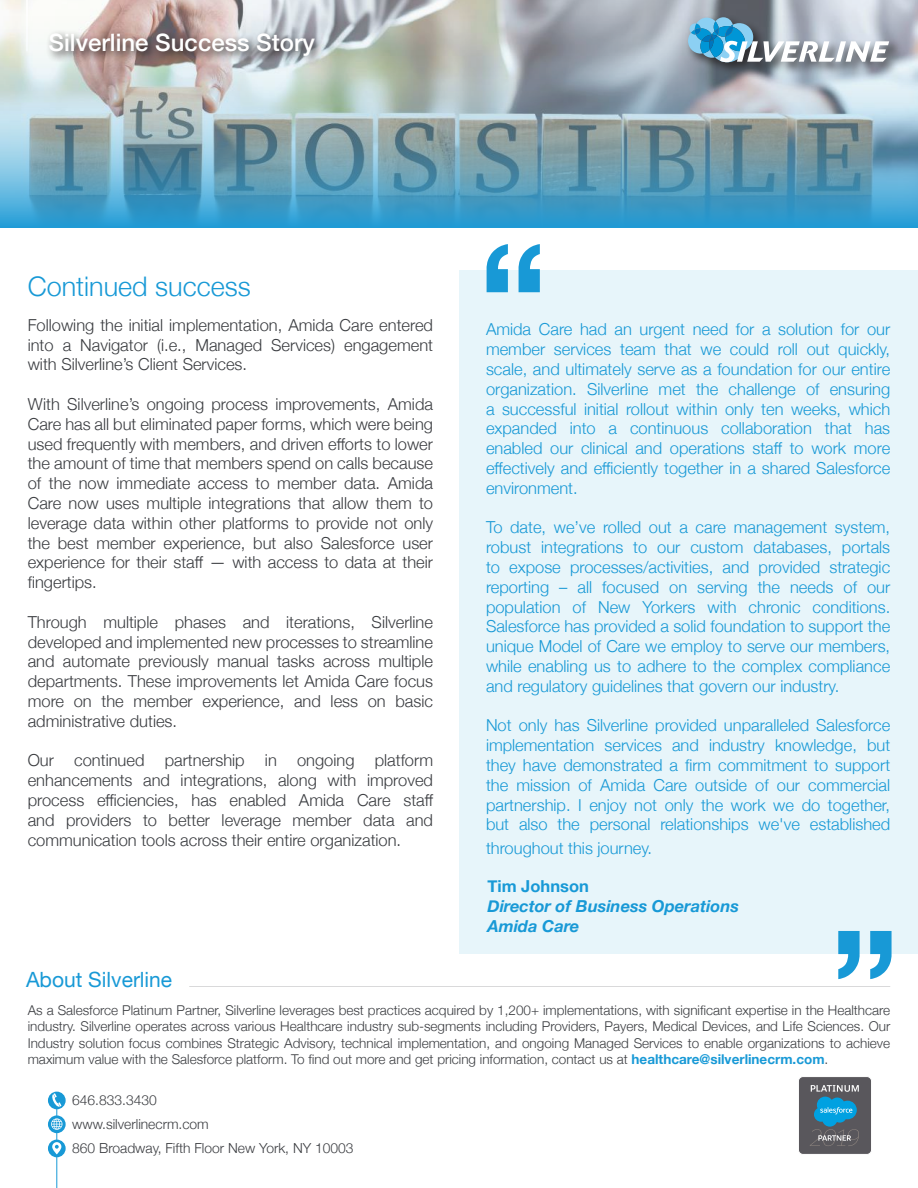
<style>
.page{position:relative;width:918px;height:1188px;background:#fff}
.page>*{position:absolute;margin:0;border:0;box-sizing:border-box;transform-origin:0 0}
.t1{font:700 150px "Helvetica Neue";color:#1899d6}
.t2{font:300 27px "Helvetica Neue";color:#1899d6}
.t3{font:500 24px "Helvetica Neue";color:#fff}
.t4{font:21px "Helvetica Neue";color:#1899d6}
.t5{font:300 16.5px/19.8px "Helvetica Neue";color:#1899d6;text-align:justify}
.t6{font:300 16.5px/19.8px "Helvetica Neue";color:#3a3c40;text-align:justify}
.t7{font:italic 700 16.5px/19.8px "Helvetica Neue";color:#1899d6}
.t8{font:700 16.5px "Helvetica Neue";color:#1899d6}
.t9{font:300 13.8px/24px "Helvetica Neue";color:#3b3d41}
.t10{font:300 13.5px/16.2px "Helvetica Neue";color:#3b3d41;text-align:justify}
.s1{font-weight:700;color:#1899d6}
</style>
<div class="page">
<img style="left:2px;top:0;width:916px;height:17px">
<hr style="left:56px;top:1093px;width:1px;height:95px;background:#1899d6">
<div style="left:48px;top:1092px;width:18px;height:17px;background:#1899d6;border-radius:50%"></div>
<svg style="left:48px;top:1115px;width:18px;height:18px"></svg>
<div style="left:48px;top:1140px;width:18px;height:17px;background:#1899d6;border-radius:50%"></div>
<svg style="left:51px;top:1093px;width:10px;height:14px"></svg>
<svg style="left:52px;top:1142px;width:9px;height:12px"></svg>
<svg style="left:51px;top:1118px;width:11px;height:12px"></svg>
<div style="left:798px;top:1077px;width:74px;height:77px;background:#59575c;border-radius:5px"></div>
<div style="left:798px;top:1076px;width:74px;height:79px;border:1px solid #fff;border-radius:5px"></div>
<svg style="left:810px;top:1085px;width:49px;height:61px"></svg>
<hr style="left:189px;top:986px;width:701px;height:1px;background:#3a3c40">
<hr style="left:26px;top:0;width:2px;height:51px;background:#fff">
<div style="left:459px;top:270px;width:459px;height:684px;background:#e7f5fa"></div>
<img style="left:0;top:17px;width:918px;height:210px">
<div style="left:686px;top:15px;width:216px;height:60px;background:#221f1f;opacity:.75"></div>
<svg style="left:688px;top:17px;width:201px;height:45px"></svg>
<div style="left:46px;top:30px;width:280px;height:37px;background:#221f1f;opacity:.88"></div>
<h3 class="t3" style="left:49px;top:33px;width:268px">Silverline Success Story</h3>
<h2 class="t2" style="left:28px;top:265px;width:225px">Continued success</h2>
<p class="t6" style="left:28px;top:314px;width:407px">Following the initial implementation, Amida Care entered into a Navigator (i.e., Managed Services) engagement with Silverline’s Client Services.</p>
<p class="t6" style="left:28px;top:393px;width:407px">With Silverline’s ongoing process improvements, Amida Care has all but eliminated paper forms, which were being used frequently with members, and driven efforts to lower the amount of time that members spend on calls because of the now immediate access to member data. Amida Care now uses multiple integrations that allow them to leverage data within other platforms to provide not only the best member experience, but also Salesforce user experience for their staff — with access to data at their fingertips.</p>
<p class="t6" style="left:28px;top:611px;width:407px">Through multiple phases and iterations, Silverline developed and implemented new processes to streamline and automate previously manual tasks across multiple departments. These improvements let Amida Care focus more on the member experience, and less on basic administrative duties.</p>
<p class="t6" style="left:28px;top:749px;width:407px">Our continued partnership in ongoing platform enhancements and integrations, along with improved process efficiencies, has enabled Amida Care staff and providers to better leverage member data and communication tools across their entire organization.</p>
<p class="t4" style="left:26px;top:972px;width:148px">About Silverline</p>
<h1 class="t1" style="left:478px;top:242px;width:71px">“</h1>
<p class="t5" style="left:486px;top:318px;width:406px">Amida Care had an urgent need for a solution for our member services team that we could roll out quickly, scale, and ultimately serve as a foundation for our entire organization. Silverline met the challenge of ensuring a successful initial rollout within only ten weeks, which expanded into a continuous collaboration that has enabled our clinical and operations staff to work more effectively and efficiently together in a shared Salesforce environment.</p>
<p class="t5" style="left:486px;top:516px;width:406px">To date, we’ve rolled out a care management system, robust integrations to our custom databases, portals to expose processes/activities, and provided strategic reporting – all focused on serving the needs of our population of New Yorkers with chronic conditions.<br>Salesforce has provided a solid foundation to support the unique Model of Care we employ to serve our members, while enabling us to adhere to the complex compliance and regulatory guidelines that govern our industry.</p>
<p class="t5" style="left:486px;top:714px;width:406px">Not only has Silverline provided unparalleled Salesforce implementation services and industry knowledge, but they have demonstrated a firm commitment to support the mission of Amida Care outside of our commercial partnership. I enjoy not only the work we do together, but also the personal relationships we've established</p>
<p class="t5" style="left:486px;top:837px;width:168px">throughout this journey.</p>
<p class="t8" style="left:487px;top:880px;width:103px">Tim Johnson</p>
<p class="t7" style="left:487px;top:898px;width:253px">Director of Business Operations<br>Amida Care</p>
<h1 class="t1" style="left:900px;top:982px;width:71px;rotate:-180deg">“</h1>
<p class="t10" style="left:28px;top:1001px;width:864px">As a Salesforce Platinum Partner, Silverline leverages best practices acquired by 1,200+ implementations, with significant expertise in the Healthcare industry. Silverline operates across various Healthcare industry sub-segments including Providers, Payers, Medical Devices, and Life Sciences. Our Industry solution focus combines Strategic Advisory, technical implementation, and ongoing Managed Services to enable organizations to achieve maximum value with the Salesforce platform. To find out more and get pricing information, contact us at <span class="s1">healthcare@silverlinecrm.com</span>.</p>
<p class="t9" style="left:72px;top:1087px;width:283px">646.833.3430<br>www.silverlinecrm.com<br>860 Broadway, Fifth Floor New York, NY 10003</p>
</div>
